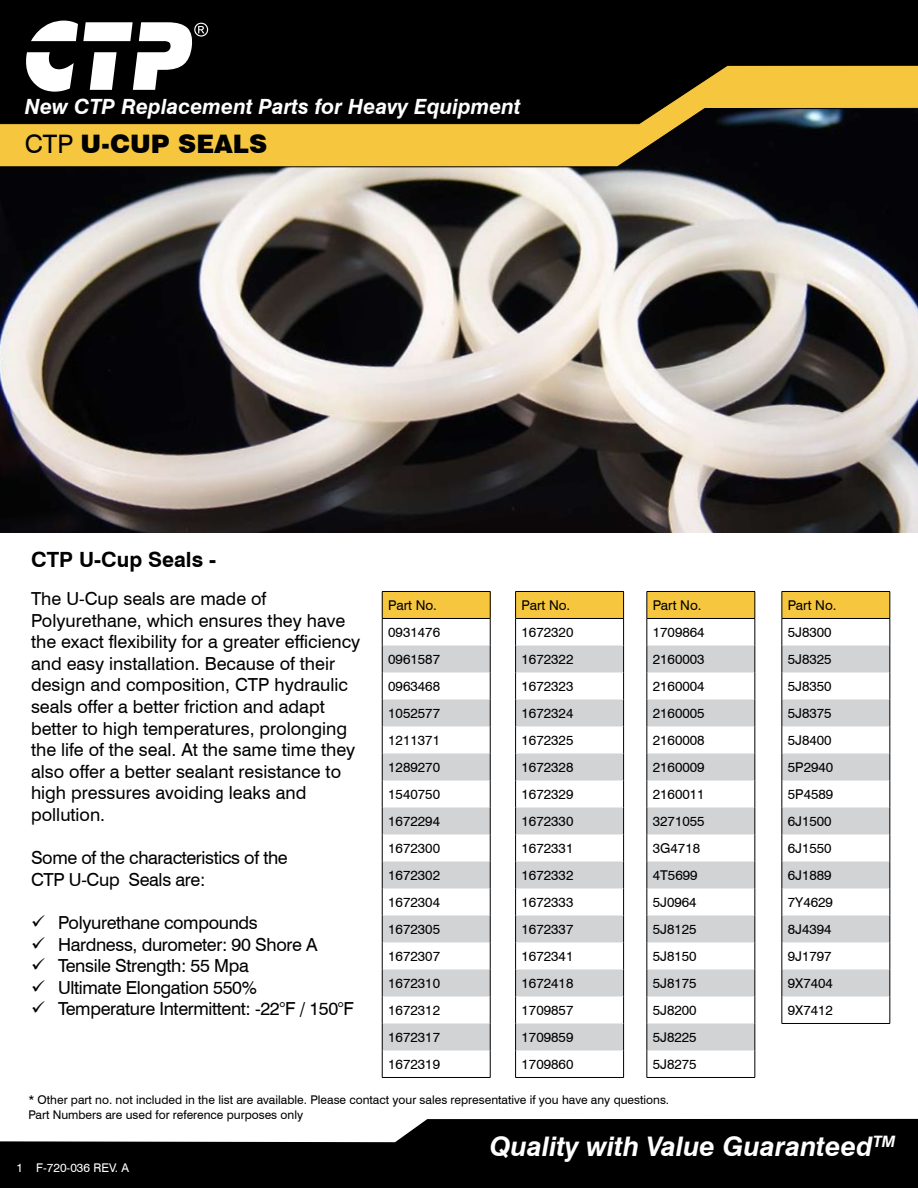
<style>
.page{position:relative;width:918px;height:1188px;background:#fff}
.page>*{position:absolute;margin:0;border:0;box-sizing:border-box;transform-origin:0 0}
.t1{font:italic 700 27px "Swiss 721 BT";color:#fff}
.t2{font:900 25.5px "Swiss 721 BT";color:#000}
.t3{font:italic 700 21px "Swiss 721 BT";color:#fff}
.t4{font:700 21px "Swiss 721 BT";color:#000}
.t5{font:18px/21.6px "Swiss 721 BT";color:#000}
.t6{font:18px/21.6px "Swiss 721 BT";letter-spacing:-.02em;color:#000}
.t7{font:13.5px/27px "Swiss 721 BT";color:#000}
.t8{font:12px/14.4px "Swiss 721 BT";color:#000}
.t9{font:12px "Swiss 721 BT";color:#fff}
.s1{font-weight:400}
</style>
<div class="page">
<img style="left:0;top:167px;width:918px;height:366px">
<div style="left:0;top:0;width:918px;height:65px;background:#000"></div>
<svg style="left:0;top:65px;width:918px;height:102px;background:#69551d"></svg>
<svg style="left:26px;top:21px;width:182px;height:71px"></svg>
<svg style="left:0;top:1119px;width:918px;height:69px;background:#252525"></svg>
<div style="left:382px;top:591px;width:108px;height:27px;background:#f5c63e"></div>
<svg style="left:383px;top:645px;width:107px;height:405px;fill:#d1d3d4"></svg>
<hr style="left:382px;top:591px;width:108px;height:1px;background:#000">
<svg style="left:382px;top:592px;width:1px;height:485px"></svg>
<svg style="left:490px;top:592px;width:1px;height:485px"></svg>
<hr style="left:382px;top:618px;width:108px;height:1px;background:#000">
<hr style="left:382px;top:1077px;width:108px;height:1px;background:#000">
<div style="left:516px;top:591px;width:108px;height:27px;background:#f5c63e"></div>
<svg style="left:516px;top:645px;width:107px;height:405px;fill:#d1d3d4"></svg>
<hr style="left:515px;top:591px;width:109px;height:1px;background:#000">
<svg style="left:515px;top:592px;width:1px;height:485px"></svg>
<svg style="left:623px;top:592px;width:1px;height:485px"></svg>
<hr style="left:515px;top:618px;width:109px;height:1px;background:#000">
<hr style="left:515px;top:1077px;width:109px;height:1px;background:#000">
<div style="left:647px;top:591px;width:108px;height:27px;background:#f5c63e"></div>
<svg style="left:648px;top:645px;width:107px;height:405px;fill:#d1d3d4"></svg>
<hr style="left:647px;top:591px;width:108px;height:1px;background:#000">
<svg style="left:647px;top:592px;width:1px;height:485px"></svg>
<svg style="left:755px;top:592px;width:1px;height:485px"></svg>
<hr style="left:647px;top:618px;width:108px;height:1px;background:#000">
<hr style="left:647px;top:1077px;width:108px;height:1px;background:#000">
<hr style="left:782px;top:1023px;width:108px;height:1px;background:#000">
<hr style="left:782px;top:591px;width:108px;height:1px;background:#000">
<svg style="left:782px;top:592px;width:109px;height:431px"></svg>
<hr style="left:782px;top:618px;width:108px;height:1px;background:#000">
<h3 class="t3" style="left:25px;top:94px;width:498px">New CTP Replacement Parts for Heavy Equipment</h3>
<h2 class="t2" style="left:25px;top:129px;width:244px"><span class="s1">CTP</span> U-CUP SEALS</h2>
<h3 class="t4" style="left:31px;top:547px;width:187px">CTP U-Cup Seals -</h3>
<p class="t5" style="left:31px;top:588px;width:331px">The U-Cup seals are made of Polyurethane, which ensures they have the exact flexibility for a greater efficiency and easy installation. Because of their design and composition, CTP hydraulic seals offer a better friction and adapt better to high temperatures, prolonging the life of the seal. At the same time they also offer a better sealant resistance to high pressures avoiding leaks and pollution.</p>
<h3 class="t6" style="left:31px;top:847px;width:258px">Some of the characteristics of the<br>CTP U-Cup Seals are:</h3>
<h3 class="t6" style="left:58px;top:912px;width:297px">Polyurethane compounds<br>Hardness, durometer: 90 Shore A<br>Tensile Strength: 55 Mpa<br>Ultimate Elongation 550%<br>Temperature Intermittent: -22°F / 150°F</h3>
<p class="t7" style="left:388px;top:592px;width:53px">Part No.<br>0931476<br>0961587<br>0963468<br>1052577<br>1211371<br>1289270<br>1540750<br>1672294<br>1672300<br>1672302<br>1672304<br>1672305<br>1672307<br>1672310<br>1672312<br>1672317<br>1672319</p>
<p class="t7" style="left:522px;top:592px;width:53px">Part No.<br>1672320<br>1672322<br>1672323<br>1672324<br>1672325<br>1672328<br>1672329<br>1672330<br>1672331<br>1672332<br>1672333<br>1672337<br>1672341<br>1672418<br>1709857<br>1709859<br>1709860</p>
<p class="t7" style="left:653px;top:592px;width:53px">Part No.<br>1709864<br>2160003<br>2160004<br>2160005<br>2160008<br>2160009<br>2160011<br>3271055<br>3G4718<br>4T5699<br>5J0964<br>5J8125<br>5J8150<br>5J8175<br>5J8200<br>5J8225<br>5J8275</p>
<p class="t7" style="left:788px;top:592px;width:50px">Part No.<br>5J8300<br>5J8325<br>5J8350<br>5J8375<br>5J8400<br>5P2940<br>5P4589<br>6J1500<br>6J1550<br>6J1889<br>7Y4629<br>8J4394<br>9J1797<br>9X7404<br>9X7412</p>
<p class="t8" style="left:28px;top:1093px;width:642px">* Other part no. not included in the list are available. Please contact your sales representative if you have any questions.<br>Part Numbers are used for reference purposes only</p>
<p class="t9" style="left:17px;top:1161px;width:114px">1 F-720-036 REV. A</p>
<h1 class="t1" style="left:490px;top:1130px;width:407px">Quality with Value Guaranteed<sup>TM</sup></h1>
</div>
